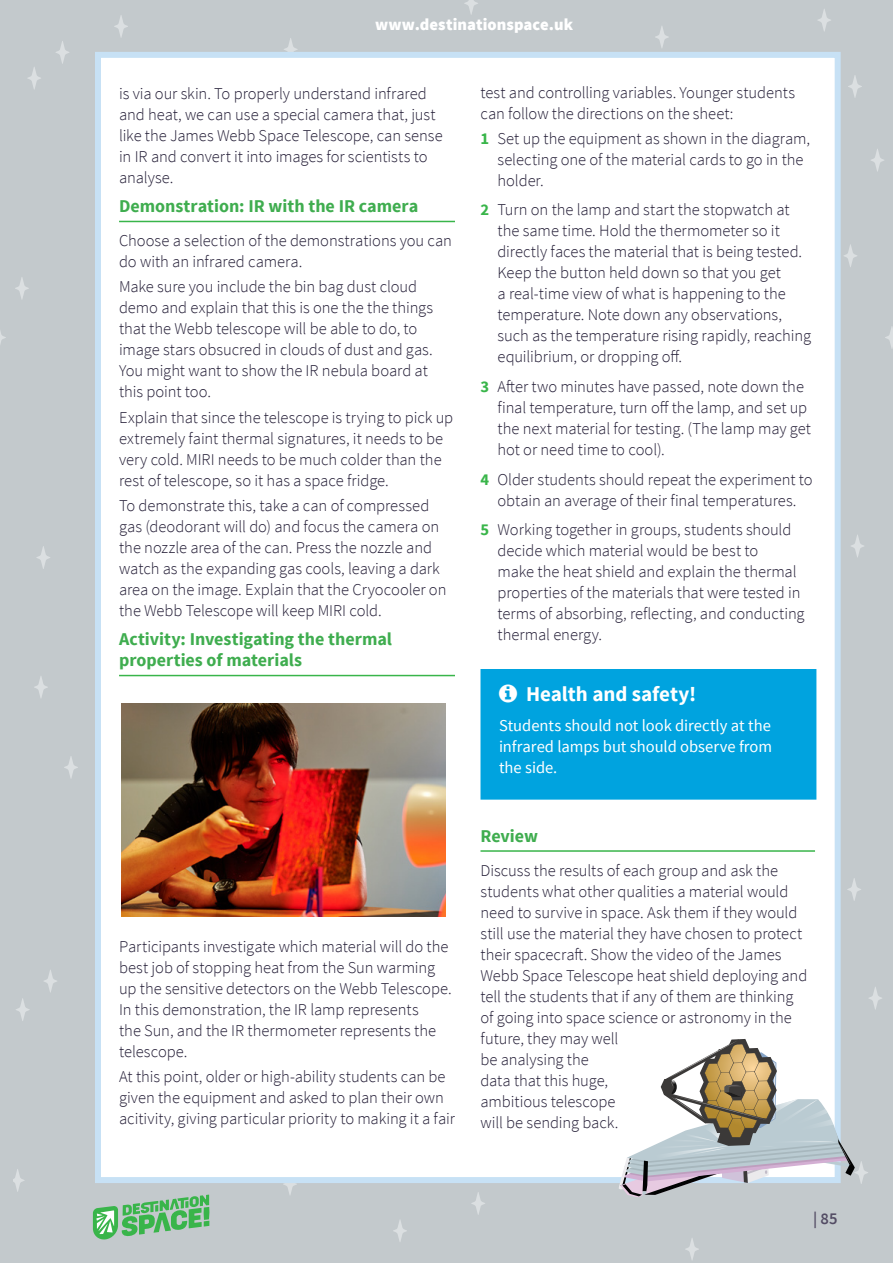
<style>
.page{position:relative;width:893px;height:1263px;background:#c3c9cc}
.page>*{position:absolute;margin:0;border:0;box-sizing:border-box;transform-origin:0 0}
.t1{font:700 21px "Source Sans Pro";color:#fff}
.t2{font:700 18px/21px "Source Sans Pro";color:#3fad4f}
.t3{font:300 16.5px/21px "Source Sans Pro";letter-spacing:-.005em;color:#221c35}
.t4{font:16.5px/21px "Source Sans Pro";color:#fff;text-align:justify}
.t5{font:900 16.5px "Source Sans Pro";letter-spacing:.005em;color:#fff}
.t6{font:600 16.5px "Source Sans Pro";color:#534c64}
.s1{font-weight:700;color:#39b54a}
</style>
<div class="page">
<svg style="left:36px;top:546px;width:14px;height:23px"></svg>
<svg style="left:655px;top:26px;width:14px;height:22px"></svg>
<svg style="left:287px;top:1186px;width:6px;height:9px"></svg>
<svg style="left:393px;top:1220px;width:14px;height:22px"></svg>
<svg style="left:471px;top:1192px;width:14px;height:23px"></svg>
<svg style="left:685px;top:1238px;width:14px;height:22px"></svg>
<svg style="left:34px;top:676px;width:14px;height:22px"></svg>
<svg style="left:13px;top:1169px;width:12px;height:23px"></svg>
<svg style="left:869px;top:987px;width:13px;height:23px"></svg>
<svg style="left:464px;top:0;width:14px;height:15px"></svg>
<svg style="left:847px;top:878px;width:14px;height:23px"></svg>
<svg style="left:844px;top:244px;width:13px;height:23px"></svg>
<svg style="left:871px;top:149px;width:13px;height:23px"></svg>
<svg style="left:885px;top:327px;width:8px;height:21px"></svg>
<svg style="left:114px;top:15px;width:14px;height:22px"></svg>
<svg style="left:15px;top:277px;width:14px;height:22px"></svg>
<svg style="left:28px;top:67px;width:13px;height:22px"></svg>
<svg style="left:56px;top:41px;width:13px;height:23px"></svg>
<svg style="left:16px;top:998px;width:14px;height:23px"></svg>
<svg style="left:44px;top:970px;width:13px;height:22px"></svg>
<svg style="left:64px;top:756px;width:14px;height:22px"></svg>
<svg style="left:851px;top:535px;width:13px;height:22px"></svg>
<svg style="left:818px;top:9px;width:13px;height:22px"></svg>
<svg style="left:848px;top:75px;width:14px;height:22px"></svg>
<svg style="left:285px;top:38px;width:11px;height:11px"></svg>
<svg style="left:0;top:331px;width:6px;height:13px"></svg>
<svg style="left:93px;top:1194px;width:116px;height:46px"></svg>
<div style="left:95px;top:49px;width:746px;height:1137px;background:#fff"></div>
<hr style="left:119px;top:221px;width:336px;height:1px;background:#39b54a">
<hr style="left:119px;top:675px;width:336px;height:1px;background:#39b54a">
<hr style="left:480px;top:850px;width:335px;height:2px;background:#39b54a">
<div style="left:481px;top:670px;width:335px;height:129px;background:#00a3df"></div>
<div style="left:480px;top:669px;width:336px;height:131px;border:2px solid #00a3df"></div>
<img style="left:122px;top:703px;width:324px;height:214px">
<svg style="left:618px;top:1039px;width:250px;height:158px"></svg>
<p class="t5" style="left:375px;top:14px;width:199px">www.destinationspace.uk</p>
<p class="t3" style="left:119px;top:83px;width:325px">is via our skin. To properly understand infrared and heat, we can use a special camera that, just like the James Webb Space Telescope, can sense in IR and convert it into images for scientists to analyse.</p>
<p class="t2" style="left:119px;top:196px;width:301px">Demonstration: IR with the IR camera</p>
<p class="t3" style="left:119px;top:230px;width:334px">Choose a selection of the demonstrations you can do with an infrared camera.</p>
<p class="t3" style="left:119px;top:276px;width:316px">Make sure you include the bin bag dust cloud demo and explain that this is one the the things that the Webb telescope will be able to do, to image stars obsucred in clouds of dust and gas.<br>You might want to show the IR nebula board at this point too.</p>
<p class="t3" style="left:119px;top:407px;width:336px">Explain that since the telescope is trying to pick up extremely faint thermal signatures, it needs to be very cold. MIRI needs to be much colder than the rest of telescope, so it has a space fridge.</p>
<p class="t3" style="left:119px;top:495px;width:329px">To demonstrate this, take a can of compressed gas (deodorant will do) and focus the camera on the nozzle area of the can. Press the nozzle and watch as the expanding gas cools, leaving a dark area on the image. Explain that the Cryocooler on the Webb Telescope will keep MIRI cold.</p>
<p class="t2" style="left:119px;top:629px;width:274px">Activity: Investigating the thermal properties of materials</p>
<p class="t3" style="left:119px;top:936px;width:334px">Participants investigate which material will do the best job of stopping heat from the Sun warming up the sensitive detectors on the Webb Telescope.<br>In this demonstration, the IR lamp represents<br>the Sun, and the IR thermometer represents the telescope.</p>
<p class="t3" style="left:119px;top:1066px;width:337px">At this point, older or high-ability students can be given the equipment and asked to plan their own acitivity, giving particular priority to making it a fair</p>
<p class="t3" style="left:480px;top:82px;width:316px">test and controlling variables. Younger students can follow the directions on the sheet:</p>
<p class="t3" style="left:497px;top:128px;width:314px;text-indent:-17px"><span class="s1">1</span> Set up the equipment as shown in the diagram, selecting one of the material cards to go in the holder.</p>
<p class="t3" style="left:497px;top:200px;width:315px;text-indent:-17px"><span class="s1">2</span> Turn on the lamp and start the stopwatch at the same time. Hold the thermometer so it directly faces the material that is being tested.<br>Keep the button held down so that you get<br>a real-time view of what is happening to the temperature. Note down any observations, such as the temperature rising rapidly, reaching equilibrium, or dropping off.</p>
<p class="t3" style="left:497px;top:376px;width:315px;text-indent:-17px"><span class="s1">3</span> After two minutes have passed, note down the final temperature, turn off the lamp, and set up the next material for testing. (The lamp may get hot or need time to cool).</p>
<p class="t3" style="left:480px;top:469px;width:334px;text-align:center"><span class="s1">4</span> Older students should repeat the experiment to obtain an average of their final temperatures.</p>
<p class="t3" style="left:497px;top:519px;width:309px;text-indent:-17px"><span class="s1">5</span> Working together in groups, students should decide which material would be best to<br>make the heat shield and explain the thermal properties of the materials that were tested in terms of absorbing, reflecting, and conducting thermal energy.</p>
<p class="t1" style="left:526px;top:680px;width:172px">Health and safety!</p>
<p class="t4" style="left:499px;top:715px;width:275px">Students should not look directly at the infrared lamps but should observe from the side.</p>
<p class="t2" style="left:480px;top:826px;width:59px">Review</p>
<p class="t3" style="left:480px;top:860px;width:328px">Discuss the results of each group and ask the students what other qualities a material would need to survive in space. Ask them if they would still use the material they have chosen to protect their spacecraft. Show the video of the James Webb Space Telescope heat shield deploying and tell the students that if any of them are thinking of going into space science or astronomy in the future, they may well<br>be analysing the<br>data that this huge,<br>ambitious telescope<br>will be sending back.</p>
<p class="t6" style="left:813px;top:1208px;width:26px">| 85</p>
</div>
